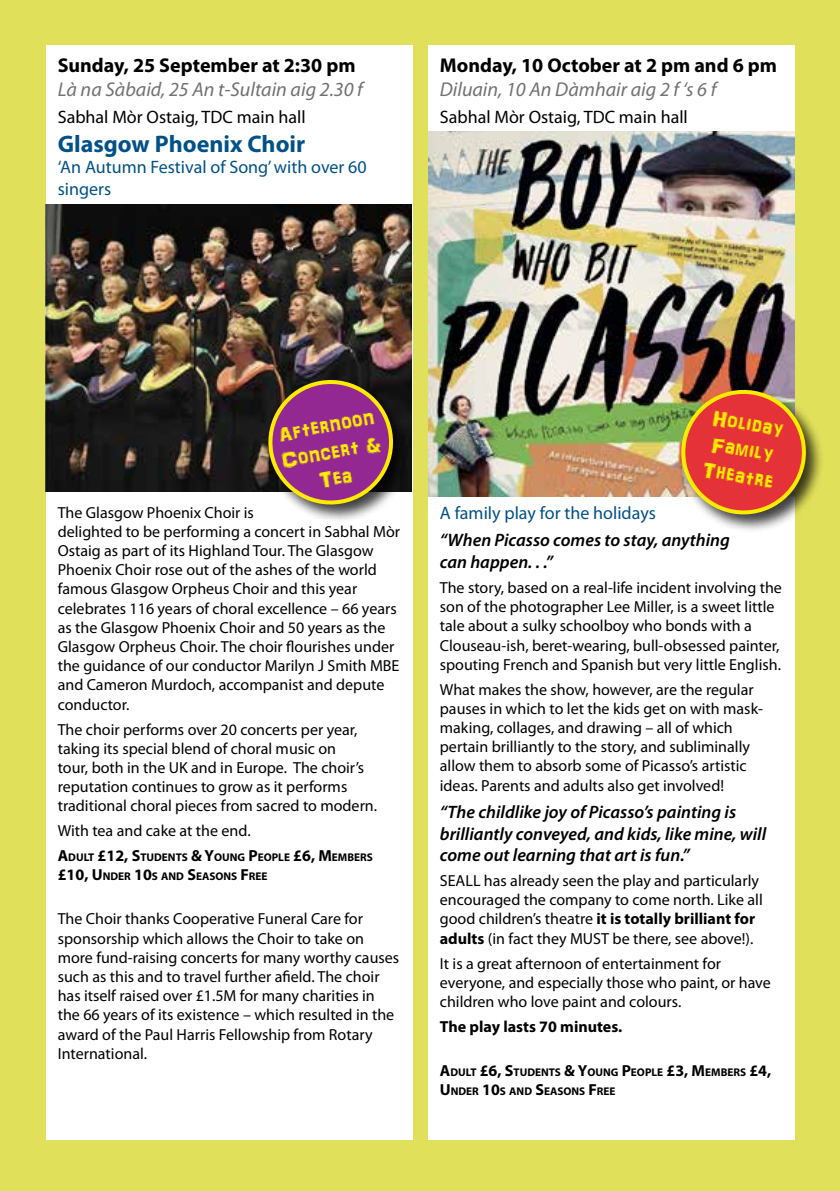
<style>
.page{position:relative;width:840px;height:1191px;background:#fff}
.page>*{position:absolute;margin:0;border:0;box-sizing:border-box;transform-origin:0 0}
.t1{font:700 24px "Myriad Pro";color:#005187}
.t2{font:22px/26.4px "ARDARLING";color:#ffeb00;text-align:center}
.t3{font:italic 20px "Myriad Pro";color:#707172}
.t4{font:700 20px "Myriad Pro";color:#000}
.t5{font:italic 600 18px/21.6px "Myriad Pro";color:#000}
.t6{font:18px/21.6px "Myriad Pro";color:#005187}
.t7{font:18px "Myriad Pro";color:#000}
.t8{font:16px/19.2px "Myriad Pro";color:#000}
.t9{font:700 16px "Myriad Pro";color:#000}
.t10{font:700 11.2px/19.2px "Myriad Pro";color:#000}
.s1{font-size:16px}
.s2{font-weight:700}
</style>
<div class="page">
<div style="left:0;top:0;width:839px;height:1191px;background:#e1e05a"></div>
<div style="left:46px;top:45px;width:366px;height:1095px;background:#fff"></div>
<div style="left:428px;top:45px;width:366px;height:1095px;background:#fff"></div>
<img style="left:45px;top:204px;width:366px;height:288px">
<div style="left:265px;top:377px;width:147px;height:146px;background:#000;opacity:.75"></div>
<svg style="left:265px;top:377px;width:130px;height:130px;background:#88416f"></svg>
<img style="left:428px;top:132px;width:366px;height:364px">
<div style="left:678px;top:387px;width:146px;height:146px;background:#000;opacity:.75"></div>
<img style="left:673px;top:382px;width:140px;height:135px">
<p class="t4" style="left:58px;top:52px;width:299px">Sunday, 25 September at 2:30 pm</p>
<p class="t3" style="left:58px;top:77px;width:306px">Là na Sàbaid, 25 An t-Sultain aig 2.30 f</p>
<p class="t7" style="left:58px;top:106px;width:249px">Sabhal Mòr Ostaig, TDC main hall</p>
<h1 class="t1" style="left:58px;top:128px;width:249px">Glasgow Phoenix Choir</h1>
<p class="t6" style="left:58px;top:156px;width:310px">‘An Autumn Festival of Song’ with over 60 singers</p>
<p class="t4" style="left:439px;top:52px;width:338px">Monday, 10 October at 2 pm and 6 pm</p>
<p class="t3" style="left:439px;top:77px;width:278px">Diluain, 10 An Dàmhair aig 2 f ‘s 6 f</p>
<p class="t7" style="left:439px;top:106px;width:249px">Sabhal Mòr Ostaig, TDC main hall</p>
<h2 class="t2" style="left:274px;top:422px;width:102px;rotate:-10deg">Afternoon<br>Concert &amp;<br>Tea</h2>
<h2 class="t2" style="left:713px;top:405px;width:74px;text-align:left;rotate:10deg">Holiday<br>Family<br>Theatre</h2>
<p class="t8" style="left:58px;top:502px;width:344px">The Glasgow Phoenix Choir is<br>delighted to be performing a concert in Sabhal Mòr Ostaig as part of its Highland Tour. The Glasgow Phoenix Choir rose out of the ashes of the world famous Glasgow Orpheus Choir and this year celebrates 116 years of choral excellence – 66 years as the Glasgow Phoenix Choir and 50 years as the Glasgow Orpheus Choir. The choir flourishes under the guidance of our conductor Marilyn J Smith MBE and Cameron Murdoch, accompanist and depute conductor.</p>
<p class="t8" style="left:58px;top:719px;width:321px">The choir performs over 20 concerts per year, taking its special blend of choral music on<br>tour, both in the UK and in Europe. The choir’s reputation continues to grow as it performs traditional choral pieces from sacred to modern.</p>
<p class="t8" style="left:58px;top:821px;width:194px">With tea and cake at the end.</p>
<p class="t10" style="left:58px;top:847px;width:316px"><span class="s1">A</span>DULT <span class="s1">£12, S</span>TUDENTS <span class="s1">&amp; Y</span>OUNG <span class="s1">P</span>EOPLE <span class="s1">£6, M</span>EMBERS <span class="s1">£10, U</span> NDER <span class="s1">10</span>S AND <span class="s1">S</span>EASONS <span class="s1">F</span>REE</p>
<p class="t8" style="left:58px;top:909px;width:343px">The Choir thanks Cooperative Funeral Care for sponsorship which allows the Choir to take on more fund-raising concerts for many worthy causes such as this and to travel further afield. The choir has itself raised over £1.5M for many charities in the 66 years of its existence – which resulted in the award of the Paul Harris Fellowship from Rotary International.</p>
<p class="t6" style="left:439px;top:502px;width:217px">A family play for the holidays</p>
<p class="t5" style="left:439px;top:529px;width:291px">“When Picasso comes to stay, anything can happen. . .”</p>
<p class="t8" style="left:439px;top:577px;width:343px">The story, based on a real-life incident involving the son of the photographer Lee Miller, is a sweet little tale about a sulky schoolboy who bonds with a Clouseau-ish, beret-wearing, bull-obsessed painter, spouting French and Spanish but very little English.</p>
<p class="t8" style="left:439px;top:679px;width:324px">What makes the show, however, are the regular pauses in which to let the kids get on with mask&shy;making, collages, and drawing – all of which pertain brilliantly to the story, and subliminally allow them to absorb some of Picasso’s artistic ideas. Parents and adults also get involved!</p>
<p class="t5" style="left:439px;top:800px;width:328px">“The childlike joy of Picasso’s painting is brilliantly conveyed, and kids, like mine, will come out learning that art is fun.”</p>
<p class="t8" style="left:439px;top:870px;width:324px">SEALL has already seen the play and particularly encouraged the company to come north. Like all good children’s theatre <span class="s2">it is totally brilliant for adults</span> (in fact they MUST be there, see above!).</p>
<p class="t8" style="left:439px;top:953px;width:332px">It is a great afternoon of entertainment for everyone, and especially those who paint, or have children who love paint and colours.</p>
<p class="t9" style="left:439px;top:1016px;width:184px">The play lasts 70 minutes.</p>
<p class="t10" style="left:439px;top:1062px;width:333px"><span class="s1">A</span>DULT <span class="s1">£6, S</span>TUDENTS <span class="s1">&amp; Y</span>OUNG <span class="s1">P</span>EOPLE <span class="s1">£3, M</span>EMBERS <span class="s1">£4,<br>U</span> NDER <span class="s1">10</span>S AND <span class="s1">S</span>EASONS <span class="s1">F</span>REE</p>
</div>
